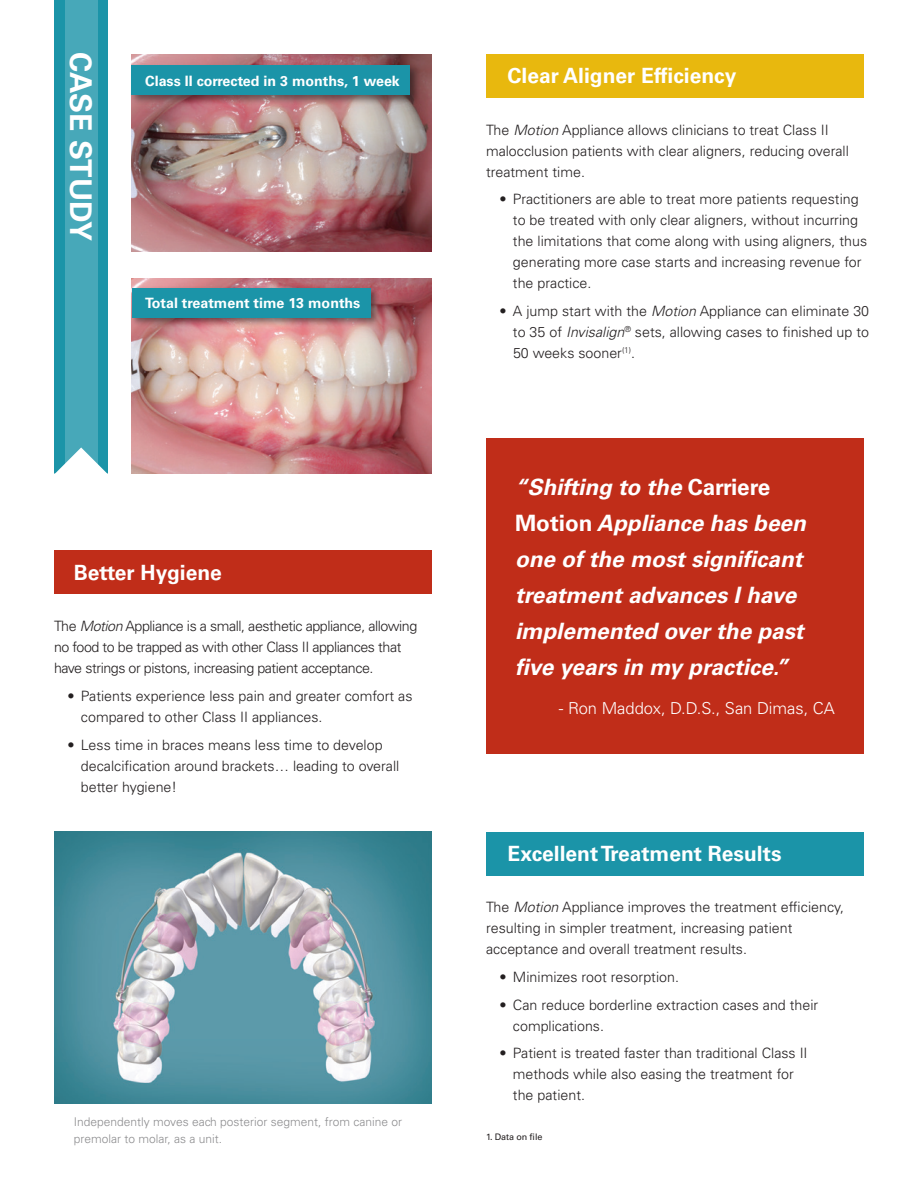
<style>
.page{position:relative;width:918px;height:1188px;background:#fff}
.page>*{position:absolute;margin:0;border:0;box-sizing:border-box;transform-origin:0 0}
.t1{font:700 30px "Univers LT Std";color:#fff}
.t2{font:italic 700 22.5px/36px "Univers LT Std";color:#fff}
.t3{font:700 21px "Univers LT Std";color:#fff}
.t4{font:300 16.5px "Univers LT Std";color:#fff}
.t5{font:300 14.25px/21px "Univers LT Std";color:#231f20}
.t6{font:300 14.25px/21px "Univers LT Std";letter-spacing:-.03em;color:#231f20}
.t7{font:700 14.25px "Univers LT Std";color:#fff}
.t8{font:300 12px/16.5px "Univers LT Std";color:#8d8d8f}
.t9{font:9px "Univers LT Std";letter-spacing:-.01em;color:#231f20}
.s1{font-style:italic}
.s2{font-style:normal}
</style>
<div class="page">
<div style="left:486px;top:54px;width:378px;height:43px;background:#e8b80e"></div>
<div style="left:486px;top:832px;width:378px;height:43px;background:#1b94a8"></div>
<div style="left:54px;top:551px;width:378px;height:43px;background:#c02d19"></div>
<img style="left:132px;top:278px;width:300px;height:196px">
<div style="left:129px;top:286px;width:251px;height:41px;background:#231f20;opacity:.55"></div>
<div style="left:132px;top:288px;width:238px;height:29px;background:#1b94a8"></div>
<img style="left:132px;top:54px;width:300px;height:197px">
<div style="left:129px;top:64px;width:291px;height:41px;background:#231f20;opacity:.55"></div>
<div style="left:132px;top:66px;width:278px;height:29px;background:#1b94a8"></div>
<img style="left:54px;top:832px;width:378px;height:271px">
<div style="left:486px;top:438px;width:378px;height:316px;background:#c02d19"></div>
<svg style="left:54px;top:0;width:54px;height:474px;background:#3da3b5"></svg>
<h1 class="t1" style="left:98px;top:52px;width:190px;rotate:90deg">CASE STUDY</h1>
<p class="t7" style="left:145px;top:72px;width:256px">Class II corrected in 3 months, 1 week</p>
<p class="t7" style="left:145px;top:294px;width:217px">Total treatment time 13 months</p>
<h3 class="t3" style="left:74px;top:560px;width:150px">Better Hygiene</h3>
<p class="t6" style="left:54px;top:616px;width:365px">The <span class="s1">Motion</span> Appliance is a small, aesthetic appliance, allowing no food to be trapped as with other Class II appliances that have strings or pistons, increasing patient acceptance.</p>
<p class="t5" style="left:81px;top:686px;width:333px;text-indent:-13px">• Patients experience less pain and greater comfort as compared to other Class II appliances.</p>
<p class="t5" style="left:81px;top:734px;width:320px;text-indent:-13px">• Less time in braces means less time to develop decalcification around brackets… leading to overall better hygiene!</p>
<p class="t8" style="left:74px;top:1114px;width:330px">Independently moves each posterior segment, from canine or premolar to molar, as a unit.</p>
<h3 class="t3" style="left:508px;top:64px;width:230px">Clear Aligner Efficiency</h3>
<p class="t5" style="left:486px;top:119px;width:364px">The <span class="s1">Motion</span> Appliance allows clinicians to treat Class II malocclusion patients with clear aligners, reducing overall treatment time.</p>
<p class="t5" style="left:513px;top:189px;width:356px;text-indent:-13px">• Practitioners are able to treat more patients requesting to be treated with only clear aligners, without incurring the limitations that come along with using aligners, thus generating more case starts and increasing revenue for the practice.</p>
<p class="t5" style="left:513px;top:300px;width:358px;text-align:justify;text-indent:-13px">• A jump start with the <span class="s1">Motion</span> Appliance can eliminate 30 to 35 of <span class="s1">Invisalign</span><sup>®</sup> sets, allowing cases to finished up to 50 weeks sooner<sup>(1)</sup>.</p>
<h2 class="t2" style="left:515px;top:469px;width:292px">“Shifting to the <span class="s2">Carriere<br>Motion</span> Appliance has been one of the most significant treatment advances I have implemented over the past five years in my practice.”</h2>
<p class="t4" style="left:559px;top:698px;width:278px">- Ron Maddox, D.D.S., San Dimas, CA</p>
<h3 class="t3" style="left:508px;top:841px;width:275px">Excellent Treatment Results</h3>
<p class="t5" style="left:486px;top:897px;width:360px">The <span class="s1">Motion</span> Appliance improves the treatment efficiency, resulting in simpler treatment, increasing patient acceptance and overall treatment results.</p>
<p class="t5" style="left:499px;top:966px;width:181px">• Minimizes root resorption.</p>
<p class="t5" style="left:513px;top:994px;width:307px;text-indent:-13px">• Can reduce borderline extraction cases and their complications.</p>
<p class="t5" style="left:513px;top:1043px;width:296px;text-indent:-13px">• Patient is treated faster than traditional Class II methods while also easing the treatment for the patient.</p>
<p class="t9" style="left:486px;top:1132px;width:58px">1. Data on file</p>
</div>
